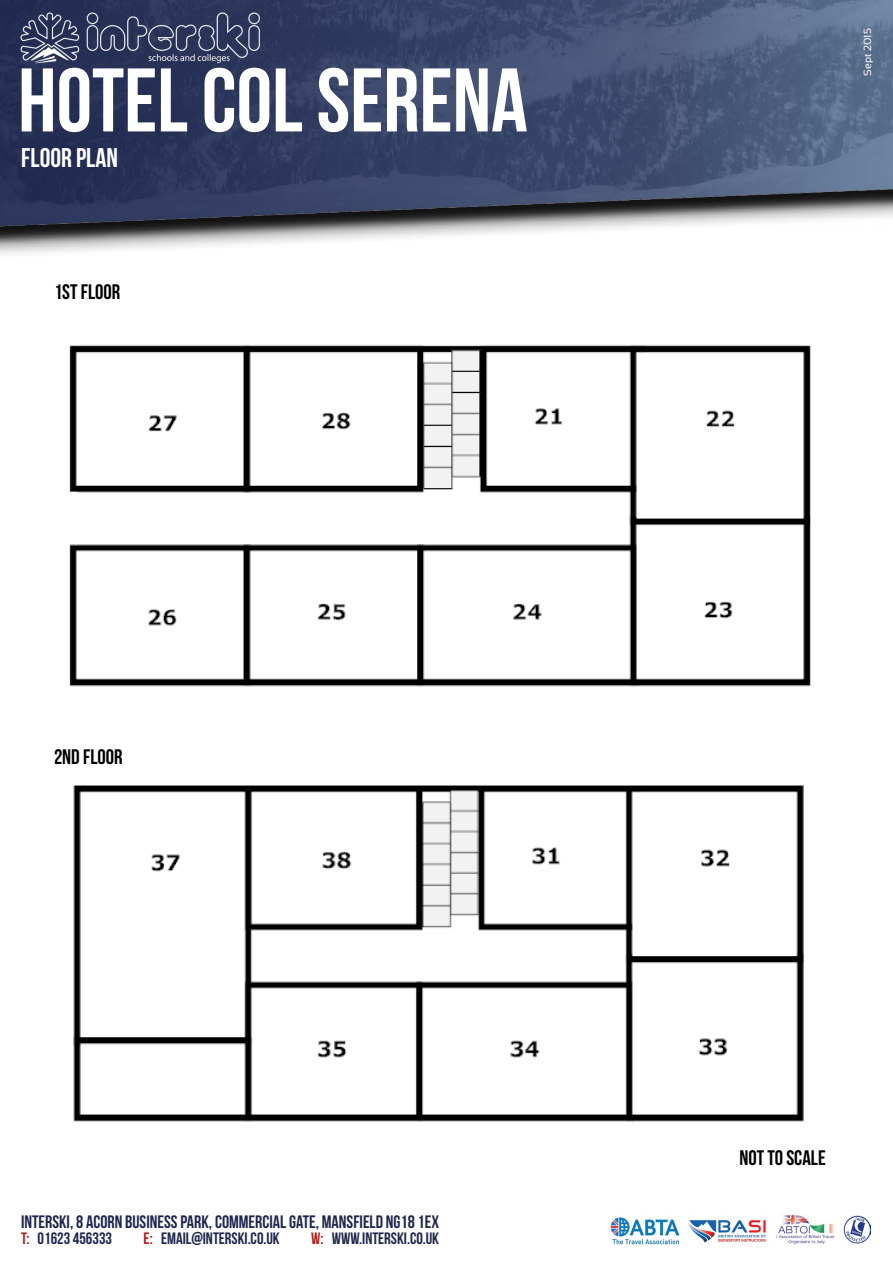
<style>
.page{position:relative;width:893px;height:1263px;background:#fff}
.page>*{position:absolute;margin:0;border:0;box-sizing:border-box;transform-origin:0 0}
.t1{font:90px "Bebas Neue";color:#fff}
.t2{font:27px "Bebas Neue";color:#fff}
.t3{font:21px "Bebas Neue";color:#000}
.t4{font:18px "Bebas Neue";color:#20274d}
.t5{font:16.5px "Bebas Neue";color:#20274d}
.t6{font:700 12px "Quicksand";color:#fff}
.t7{font:10.5px "Sansation";color:#fff}
.s1{color:#b11d1b}
</style>
<div class="page">
<img style="left:610px;top:1214px;width:260px;height:31px">
<img style="left:69px;top:345px;width:742px;height:342px">
<div style="left:0;top:0;width:893px;height:246px;background:#000;opacity:.75"></div>
<img style="left:0;top:0;width:893px;height:229px">
<img style="left:16px;top:0;width:253px;height:86px">
<img style="left:73px;top:785px;width:731px;height:337px">
<h1 class="t1" style="left:18px;top:51px;width:171px">HOTEL</h1>
<h1 class="t1" style="left:18px;top:51px;width:511px">HOTEL COL SERENA</h1>
<h2 class="t2" style="left:21px;top:142px;width:98px">FLOOR PLAN</h2>
<p class="t3" style="left:54px;top:280px;width:68px">1ST FLOOR</p>
<p class="t3" style="left:54px;top:745px;width:70px">2ND FLOOR</p>
<p class="t4" style="left:21px;top:1212px;width:420px">INTERSKI, 8 ACORN BUSINESS PARK, COMMERCIAL GATE, MANSFIELD NG18 1EX</p>
<p class="t5" style="left:21px;top:1229px;width:93px"><span class="s1">T:</span> 01623 456333</p>
<p class="t5" style="left:144px;top:1229px;width:138px"><span class="s1">E:</span> EMAIL@INTERSKI.CO.UK</p>
<p class="t5" style="left:311px;top:1229px;width:129px"><span class="s1">W:</span> WWW.INTERSKI.CO.UK</p>
<p class="t7" style="left:862px;top:76px;width:49px;rotate:-90deg">Sept 2015</p>
<p class="t6" style="left:860px;top:37px;width:9px;rotate:-90deg">2</p>
<p class="t6" style="left:860px;top:83px;width:54px;rotate:-90deg">Oct 2013</p>
<p class="t6" style="left:860px;top:97px;width:38px;rotate:-90deg">March</p>
<p class="t3" style="left:739px;top:1146px;width:88px">NOT TO SCALE</p>
</div>
